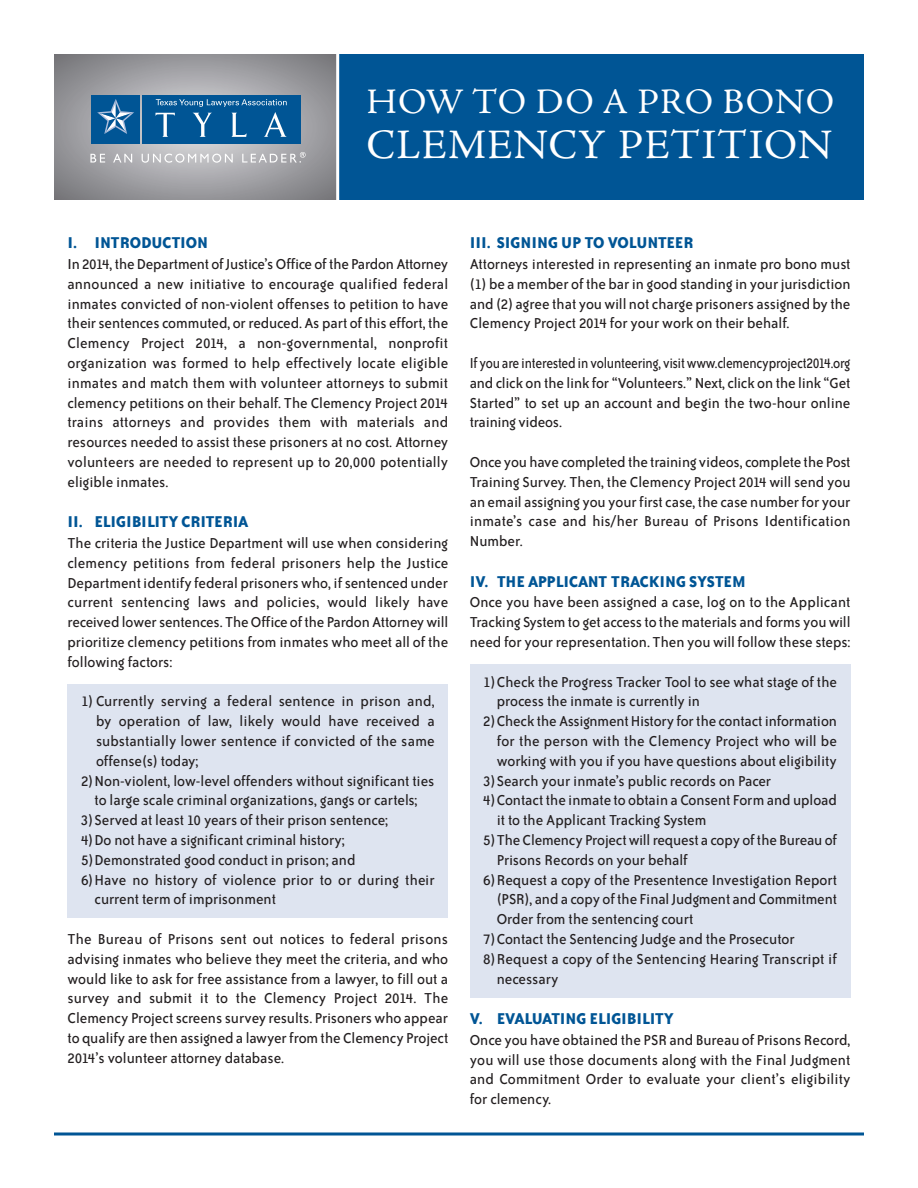
<style>
.page{position:relative;width:918px;height:1188px;background:#fff}
.page>*{position:absolute;margin:0;border:0;box-sizing:border-box;transform-origin:0 0}
.t1{font:42px "Adobe Jenson Pro";letter-spacing:.025em;color:#fff}
.t2{font:36px "Adobe Jenson Pro";letter-spacing:.03em;color:#fff}
.t3{font:700 18px "Bailey Sans ITC";color:#005595}
.t4{font:16.5px/19.8px "Bailey Sans ITC";color:#231f20;text-align:justify}
.t5{font:16.5px/19.8px "Bailey Sans ITC";color:#231f20;text-align:justify;scale:.9 1}
</style>
<div class="page">
<div style="left:470px;top:664px;width:380px;height:334px;background:#dee4f0"></div>
<div style="left:68px;top:684px;width:380px;height:234px;background:#dee4f0"></div>
<svg style="left:54px;top:54px;width:282px;height:146px;background:#9a9a9f"></svg>
<svg style="left:54px;top:1132px;width:810px;height:4px;background:#3f7faf"></svg>
<div style="left:142px;top:95px;width:158px;height:48px;background:#005595"></div>
<div style="left:91px;top:95px;width:49px;height:48px;background:#005595"></div>
<svg style="left:97px;top:99px;width:37px;height:35px"></svg>
<svg style="left:90px;top:154px;width:15px;height:9px"></svg>
<svg style="left:113px;top:154px;width:19px;height:9px"></svg>
<svg style="left:142px;top:154px;width:91px;height:9px"></svg>
<svg style="left:242px;top:152px;width:64px;height:11px"></svg>
<svg style="left:156px;top:99px;width:131px;height:38px"></svg>
<div style="left:339px;top:54px;width:525px;height:146px;background:#005595"></div>
<h2 class="t2" style="left:367px;top:88px;width:469px">HOW TO DO A PRO BONO</h2>
<h1 class="t1" style="left:367px;top:129px;width:467px">CLEMENCY PETITION</h1>
<p class="t3" style="left:68px;top:237px;width:142px">I. INTRODUCTION</p>
<p class="t4" style="left:68px;top:255px;width:382px">In 2014, the Department ofJustice’sOffice of the PardonAttorney announced a new initiative to encourage qualified federal inmates convicted of non-violent offenses to petition to have theirsentences commuted, orreduced. As part of this effort, the Clemency Project 2014, a non-governmental, nonprofit organization was formed to help effectively locate eligible inmates and match them with volunteer attorneys to submit clemency petitions on their behalf. The Clemency Project 2014 trains attorneys and provides them with materials and resources needed to assist these prisoners at no cost. Attorney volunteers are needed to represent up to 20,000 potentially eligible inmates.</p>
<p class="t3" style="left:68px;top:516px;width:182px">II. ELIGIBILITY CRITERIA</p>
<p class="t4" style="left:68px;top:534px;width:382px">The criteria the Justice Department will use when considering clemency petitions from federal prisoners help the Justice Department identify federal prisonerswho, ifsentenced under current sentencing laws and policies, would likely have received lowersentences. TheOffice of the Pardon Attorneywill prioritize clemency petitions from inmates who meet all of the following factors:</p>
<p class="t4" style="left:81px;top:693px;width:355px">1) Currently serving a federal sentence in prison and,</p>
<p class="t4" style="left:96px;top:713px;width:340px">by operation of law, likely would have received a</p>
<p class="t4" style="left:96px;top:732px;width:340px">substantially lower sentence if convicted of the same</p>
<p class="t4" style="left:96px;top:752px;width:104px">offense(s) today;</p>
<p class="t4" style="left:81px;top:772px;width:355px">2)Non-violent, low-level offenders without significant ties</p>
<p class="t4" style="left:95px;top:792px;width:325px">to large scale criminal organizations, gangs or cartels;</p>
<p class="t4" style="left:81px;top:812px;width:309px">3)Served at least 10 years of their prison sentence;</p>
<p class="t4" style="left:81px;top:831px;width:265px">4)Do not have a significant criminal history;</p>
<p class="t4" style="left:81px;top:851px;width:276px">5)Demonstrated good conduct in prison; and</p>
<p class="t4" style="left:81px;top:871px;width:355px">6)Have no history of violence prior to or during their</p>
<p class="t4" style="left:95px;top:891px;width:183px">current term of imprisonment</p>
<p class="t4" style="left:68px;top:930px;width:382px">The Bureau of Prisons sent out notices to federal prisons advising inmates who believe they meet the criteria, and who would like to ask for free assistance from a lawyer, to fill out a survey and submit it to the Clemency Project 2014. The Clemency Projectscreenssurvey results. Prisonerswho appear to qualify are then assigned a lawyerfrom the Clemency Project 2014’s volunteer attorney database.</p>
<p class="t3" style="left:470px;top:237px;width:225px">III. SIGNING UP TO VOLUNTEER</p>
<p class="t4" style="left:470px;top:255px;width:382px">Attorneys interested in representing an inmate pro bono must (1) be a member of the barin good standing in yourjurisdiction and (2) agree that youwill not charge prisoners assigned by the Clemency Project 2014 for your work on their behalf.</p>
<p class="t5" style="left:470px;top:354px;width:425px">If you are interestedin volunteering, visitwww.clemencyproject2014.org and click on the link for “Volunteers.” Next, click on the link “Get Started” to set up an account and begin the two-hour online training videos.</p>
<p class="t4" style="left:470px;top:453px;width:382px">Once you have completed the training videos, complete the Post Training Survey. Then, the Clemency Project 2014 will send you an email assigning you yourfirst case, the case numberfor your inmate’s case and his/her Bureau of Prisons Identification Number.</p>
<p class="t3" style="left:470px;top:575px;width:277px">IV. THE APPLICANT TRACKING SYSTEM</p>
<p class="t4" style="left:470px;top:594px;width:382px">Once you have been assigned a case, log on to the Applicant Tracking System to get accessto the materials and forms youwill need for your representation. Then you will follow these steps:</p>
<p class="t4" style="left:483px;top:673px;width:355px">1)Check the Progress Tracker Tool to see what stage of the</p>
<p class="t4" style="left:497px;top:693px;width:205px">process the inmate is currently in</p>
<p class="t4" style="left:483px;top:713px;width:355px">2)Check theAssignmentHistory forthe contact information</p>
<p class="t4" style="left:497px;top:732px;width:342px">for the person with the Clemency Project who will be</p>
<p class="t4" style="left:497px;top:752px;width:342px">working with you if you have questions about eligibility</p>
<p class="t4" style="left:483px;top:772px;width:290px">3)Search your inmate’s public records on Pacer</p>
<p class="t4" style="left:483px;top:792px;width:355px">4)Contact the inmate to obtain a Consent Form and upload</p>
<p class="t4" style="left:497px;top:812px;width:211px">it to the Applicant Tracking System</p>
<p class="t4" style="left:483px;top:831px;width:355px">5)The Clemency Projectwillrequest a copy of the Bureau of</p>
<p class="t4" style="left:497px;top:851px;width:192px">Prisons Records on your behalf</p>
<p class="t4" style="left:483px;top:871px;width:355px">6)Request a copy of the Presentence Investigation Report</p>
<p class="t4" style="left:497px;top:891px;width:342px">(PSR), and a copy of the Final Judgment and Commitment</p>
<p class="t4" style="left:497px;top:911px;width:198px">Order from the sentencing court</p>
<p class="t4" style="left:483px;top:930px;width:313px">7)Contact the Sentencing Judge and the Prosecutor</p>
<p class="t4" style="left:483px;top:950px;width:355px">8)Request a copy of the Sentencing Hearing Transcript if</p>
<p class="t4" style="left:497px;top:970px;width:63px">necessary</p>
<p class="t3" style="left:470px;top:1012px;width:205px">V. EVALUATING ELIGIBILITY</p>
<p class="t4" style="left:470px;top:1031px;width:382px">Once you have obtained the PSR and Bureau of Prisons Record, you will use those documents along with the Final Judgment and Commitment Order to evaluate your client’s eligibility for clemency.</p>
</div>
